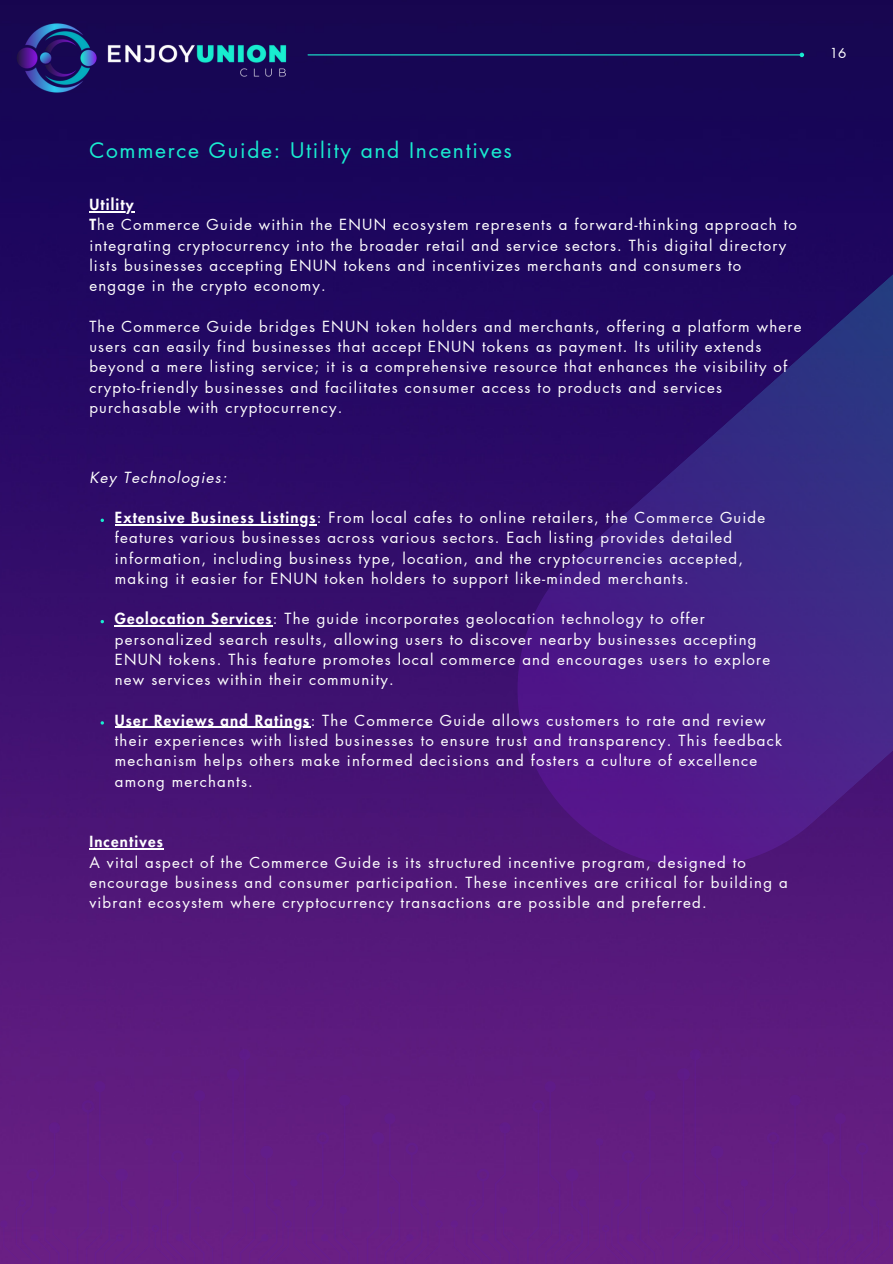
<style>
.page{position:relative;width:893px;height:1264px;background:#fff}
.page>*{position:absolute;margin:0;border:0;box-sizing:border-box;transform-origin:0 0}
.t1{font:21px "Futura LT Pro";letter-spacing:.08em;color:#19ecd0}
.t2{font:15px/20.2px "Futura LT Pro";letter-spacing:.08em;color:#fff}
.t3{font:800 15px "Futura LT Pro";letter-spacing:.08em;color:#fff}
.t4{font:italic 15px "Futura LT Pro";letter-spacing:.08em;color:#fff}
.t5{font:13.5px "Futura LT Pro";color:#fff}
.s1{font-weight:800}
</style>
<div class="page">
<img style="left:0;top:0;width:892px;height:1263px">
<div style="left:740px;top:1179px;width:8px;height:7px;background:#641d8b;border-radius:4px"></div>
<div style="left:450px;top:1220px;width:8px;height:7px;background:#651d8b;border-radius:4px"></div>
<div style="left:595px;top:1138px;width:8px;height:7px;background:#621d8a;border-radius:4px"></div>
<div style="left:756px;top:1094px;width:52px;height:168px;background:#651e82"></div>
<div style="left:466px;top:1122px;width:52px;height:140px;background:#661e83"></div>
<div style="left:527px;top:1081px;width:61px;height:181px;background:#651e82"></div>
<div style="left:602px;top:1090px;width:61px;height:172px;background:#651e82"></div>
<div style="left:817px;top:1113px;width:75px;height:149px;background:#661e83"></div>
<div style="left:672px;top:1049px;width:73px;height:213px;background:#641e82"></div>
<div style="left:290px;top:1179px;width:7px;height:7px;background:#641d8b;border-radius:4px"></div>
<div style="left:0;top:1220px;width:8px;height:7px;background:#651d8b;border-radius:4px"></div>
<div style="left:145px;top:1138px;width:8px;height:7px;background:#621c89;border-radius:4px"></div>
<div style="left:306px;top:1094px;width:52px;height:168px;background:#651e82"></div>
<div style="left:16px;top:1122px;width:52px;height:140px;background:#661e83"></div>
<div style="left:77px;top:1081px;width:61px;height:181px;background:#651e82"></div>
<div style="left:152px;top:1090px;width:61px;height:172px;background:#651e82"></div>
<div style="left:367px;top:1113px;width:76px;height:149px;background:#661e82"></div>
<div style="left:222px;top:1049px;width:73px;height:213px;background:#641e82"></div>
<svg style="left:444px;top:90px;width:448px;height:850px;background:#351472"></svg>
<img style="left:13px;top:15px;width:279px;height:84px">
<hr style="left:308px;top:54px;width:491px;height:1px;background:#1aebd0">
<svg style="left:799px;top:53px;width:5px;height:4px"></svg>
<hr style="left:89px;top:211px;width:46px;height:1px;background:#fff">
<svg style="left:101px;top:518px;width:3px;height:4px"></svg>
<hr style="left:115px;top:524px;width:202px;height:1px;background:#fff">
<hr style="left:115px;top:625px;width:158px;height:1px;background:#fff">
<hr style="left:115px;top:727px;width:195px;height:1px;background:#fff">
<hr style="left:89px;top:848px;width:75px;height:1px;background:#fff">
<p class="t5" style="left:829px;top:47px;width:18px">16</p>
<p class="t1" style="left:89px;top:141px;width:424px">Commerce Guide: Utility and Incentives</p>
<p class="t3" style="left:89px;top:198px;width:46px">Utility</p>
<h1 class="t2" style="left:89px;top:215px;width:709px"><span class="s1">T</span>he Commerce Guide within the ENUN ecosystem represents a forward-thinking approach to integrating cryptocurrency into the broader retail and service sectors. This digital directory lists businesses accepting ENUN tokens and incentivizes merchants and consumers to engage in the crypto economy.</h1>
<p class="t2" style="left:89px;top:317px;width:713px">The Commerce Guide bridges ENUN token holders and merchants, offering a platform where users can easily find businesses that accept ENUN tokens as payment. Its utility extends beyond a mere listing service; it is a comprehensive resource that enhances the visibility of crypto-friendly businesses and facilitates consumer access to products and services purchasable with cryptocurrency.</p>
<p class="t4" style="left:89px;top:470px;width:139px">Key Technologies:</p>
<p class="t2" style="left:115px;top:508px;width:651px"><span class="s1">Extensive Business Listings</span>: From local cafes to online retailers, the Commerce Guide features various businesses across various sectors. Each listing provides detailed information, including business type, location, and the cryptocurrencies accepted, making it easier for ENUN token holders to support like-minded merchants.</p>
<p class="t2" style="left:115px;top:609px;width:657px"><span class="s1">Geolocation Services</span>: The guide incorporates geolocation technology to offer personalized search results, allowing users to discover nearby businesses accepting ENUN tokens. This feature promotes local commerce and encourages users to explore new services within their community.</p>
<p class="t2" style="left:115px;top:710px;width:668px"><span class="s1">User Reviews and Ratings</span>: The Commerce Guide allows customers to rate and review their experiences with listed businesses to ensure trust and transparency. This feedback mechanism helps others make informed decisions and fosters a culture of excellence among merchants.</p>
<p class="t3" style="left:89px;top:835px;width:75px">Incentives</p>
<p class="t2" style="left:89px;top:852px;width:699px">A vital aspect of the Commerce Guide is its structured incentive program, designed to encourage business and consumer participation. These incentives are critical for building a vibrant ecosystem where cryptocurrency transactions are possible and preferred.</p>
</div>
